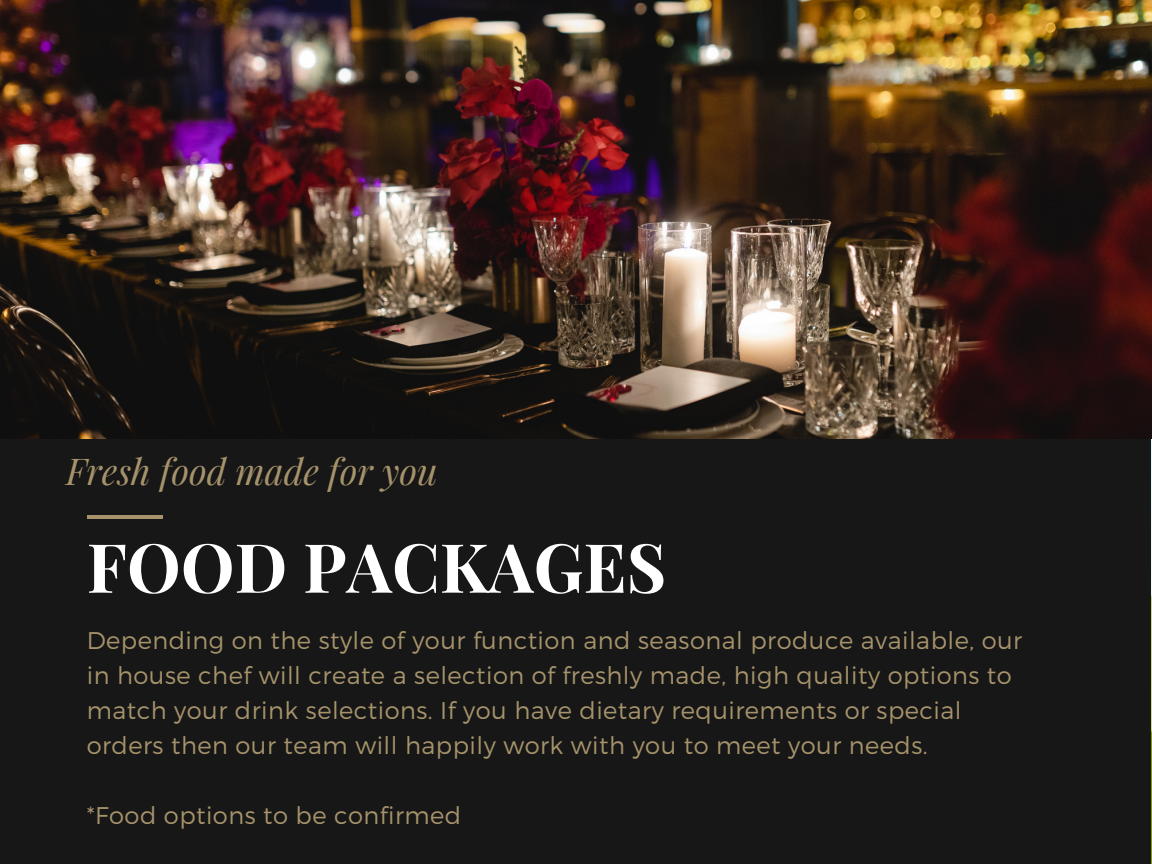
<style>
.page{position:relative;width:1152px;height:864px;background:#fff}
.page>*{position:absolute;margin:0;border:0;box-sizing:border-box;transform-origin:0 0}
.t1{font:700 67.95px "Playfair Display";color:#fff}
.t2{font:italic 36.3px "Playfair Display";color:#a6936b}
.t3{font:300 24.15px/34.8px "Montserrat";letter-spacing:.02em;color:#a6936b}
</style>
<div class="page">
<div style="left:0;top:402px;width:1152px;height:462px;background:#171717"></div>
<img style="left:1151px;top:439px;width:1px;height:425px">
<hr style="left:87px;top:515px;width:75px;height:4px;background:#a6936b">
<img style="left:0;top:0;width:1152px;height:438px">
<p class="t2" style="left:66px;top:446px;width:373px">Fresh food made for you</p>
<h1 class="t1" style="left:87px;top:519px;width:581px">FOOD PACKAGES</h1>
<p class="t3" style="left:87px;top:622px;width:937px">Depending on the style of your function and seasonal produce available, our in house chef will create a selection of freshly made, high quality options to match your drink selections. If you have dietary requirements or special orders then our team will happily work with you to meet your needs.</p>
<h2 class="t3" style="left:87px;top:797px;width:376px">*Food options to be confirmed</h2>
</div>
